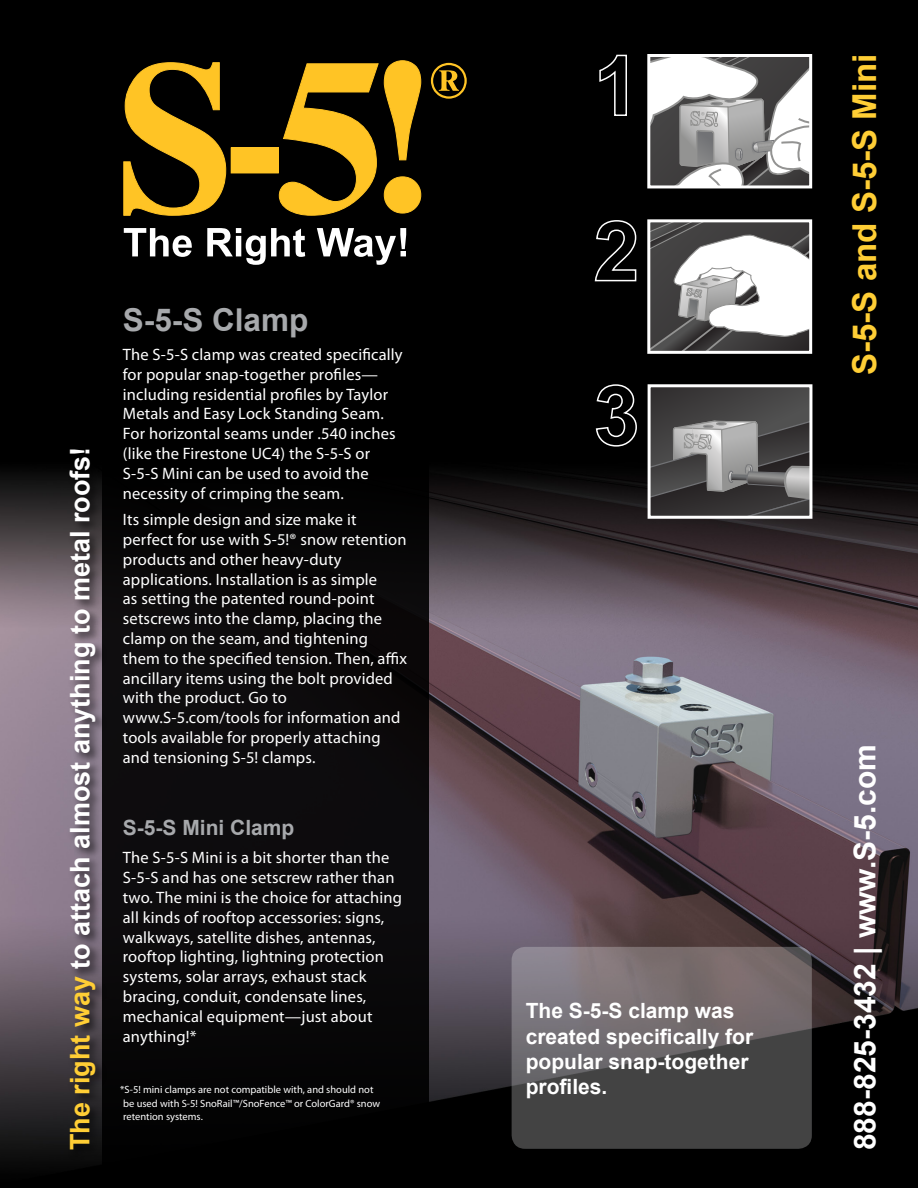
<style>
.page{position:relative;width:918px;height:1188px;background:#fff}
.page>*{position:absolute;margin:0;border:0;box-sizing:border-box;transform-origin:0 0}
.t1{font:700 33px "Arial";color:#ffce35}
.t2{font:700 31.5px "Arial";color:#a7a9ac}
.t3{font:700 30px "Arial";color:#fff}
.t4{font:700 27px "Arial";color:#fff}
.t5{font:700 21px/25.2px "Arial";color:#fff}
.t6{font:700 21px "Arial";color:#a7a9ac}
.t7{font:16.5px/19.8px "Myriad Pro";letter-spacing:.01em;color:#fff}
.t8{font:10.5px/13.5px "Myriad Pro";color:#fff}
.t9{font:7.2px "Myriad";color:#939392}
.t10{font:6.75px "Myriad";color:#939392}
.t11{font:5.4px "Myriad";color:#888a8c}
.s1{color:#ffce35}
</style>
<div class="page">
<img style="left:0;top:0;width:918px;height:1188px">
<div style="left:102px;top:0;width:327px;height:1188px;background:#000"></div>
<svg style="left:512px;top:947px;width:300px;height:202px"></svg>
<svg style="left:651px;top:58px;width:157px;height:126px"></svg>
<div style="left:647px;top:54px;width:165px;height:134px;border:3px solid #fff"></div>
<svg style="left:599px;top:54px;width:29px;height:63px"></svg>
<svg style="left:651px;top:223px;width:157px;height:127px"></svg>
<div style="left:647px;top:219px;width:165px;height:135px;border:3px solid #fff"></div>
<svg style="left:594px;top:219px;width:43px;height:63px"></svg>
<svg style="left:652px;top:388px;width:156px;height:127px"></svg>
<div style="left:648px;top:384px;width:164px;height:135px;border:3px solid #fff"></div>
<svg style="left:595px;top:384px;width:43px;height:63px"></svg>
<div style="left:67px;top:446px;width:40px;height:715px;background:#000;opacity:.75"></div>
<svg style="left:124px;top:228px;width:68px;height:29px"></svg>
<svg style="left:207px;top:228px;width:98px;height:37px"></svg>
<svg style="left:317px;top:228px;width:89px;height:37px"></svg>
<svg style="left:123px;top:62px;width:103px;height:154px"></svg>
<div style="left:231px;top:148px;width:47px;height:25px;background:#ffc425"></div>
<svg style="left:279px;top:60px;width:142px;height:156px"></svg>
<svg style="left:431px;top:63px;width:36px;height:36px"></svg>
<h3 class="t4" style="left:62px;top:1150px;width:705px;rotate:-90deg"><span class="s1">The right way</span> to attach almost anything to metal roofs!</h3>
<h2 class="t2" style="left:123px;top:300px;width:187px">S-5-S Clamp</h2>
<p class="t7" style="left:123px;top:344px;width:281px">The S-5-S clamp was created specifically for popular snap-together profiles— including residential profiles by Taylor Metals and Easy Lock Standing Seam.<br>For horizontal seams under .540 inches (like the Firestone UC4) the S-5-S or S-5‑S Mini can be used to avoid the necessity of crimping the seam.</p>
<p class="t7" style="left:123px;top:509px;width:286px">Its simple design and size make it perfect for use with S-5!® snow retention products and other heavy-duty applications. Installation is as simple<br>as setting the patented round-point setscrews into the clamp, placing the clamp on the seam, and tightening them to the specified tension. Then, affix ancillary items using the bolt provided with the product. Go to www.S-5.com/tools for information and tools available for properly attaching and tensioning S-5! clamps.</p>
<p class="t6" style="left:123px;top:813px;width:173px">S-5-S Mini Clamp</p>
<p class="t7" style="left:123px;top:848px;width:281px">The S-5-S Mini is a bit shorter than the S-5-S and has one setscrew rather than two. The mini is the choice for attaching all kinds of rooftop accessories: signs, walkways, satellite dishes, antennas, rooftop lighting, lightning protection systems, solar arrays, exhaust stack bracing, conduit, condensate lines, mechanical equipment—just about anything!*</p>
<p class="t8" style="left:120px;top:1083px;width:261px">*S-5! mini clamps are not compatible with, and should not be used with S-5! SnoRail™/SnoFence™ or ColorGard® snow retention systems.</p>
<p class="t9" style="left:701px;top:111px;width:5px">®</p>
<p class="t11" style="left:693px;top:288px;width:4px">®</p>
<p class="t10" style="left:695px;top:434px;width:5px">®</p>
<h1 class="t1" style="left:843px;top:375px;width:322px;rotate:-90deg">S-5-S and S-5-S Mini</h1>
<p class="t5" style="left:526px;top:999px;width:229px">The S-5-S clamp was created specifically for popular snap-together profiles.</p>
<h3 class="t3" style="left:845px;top:1150px;width:407px;rotate:-90deg">888-825-3432 | www.S-5.com</h3>
</div>
